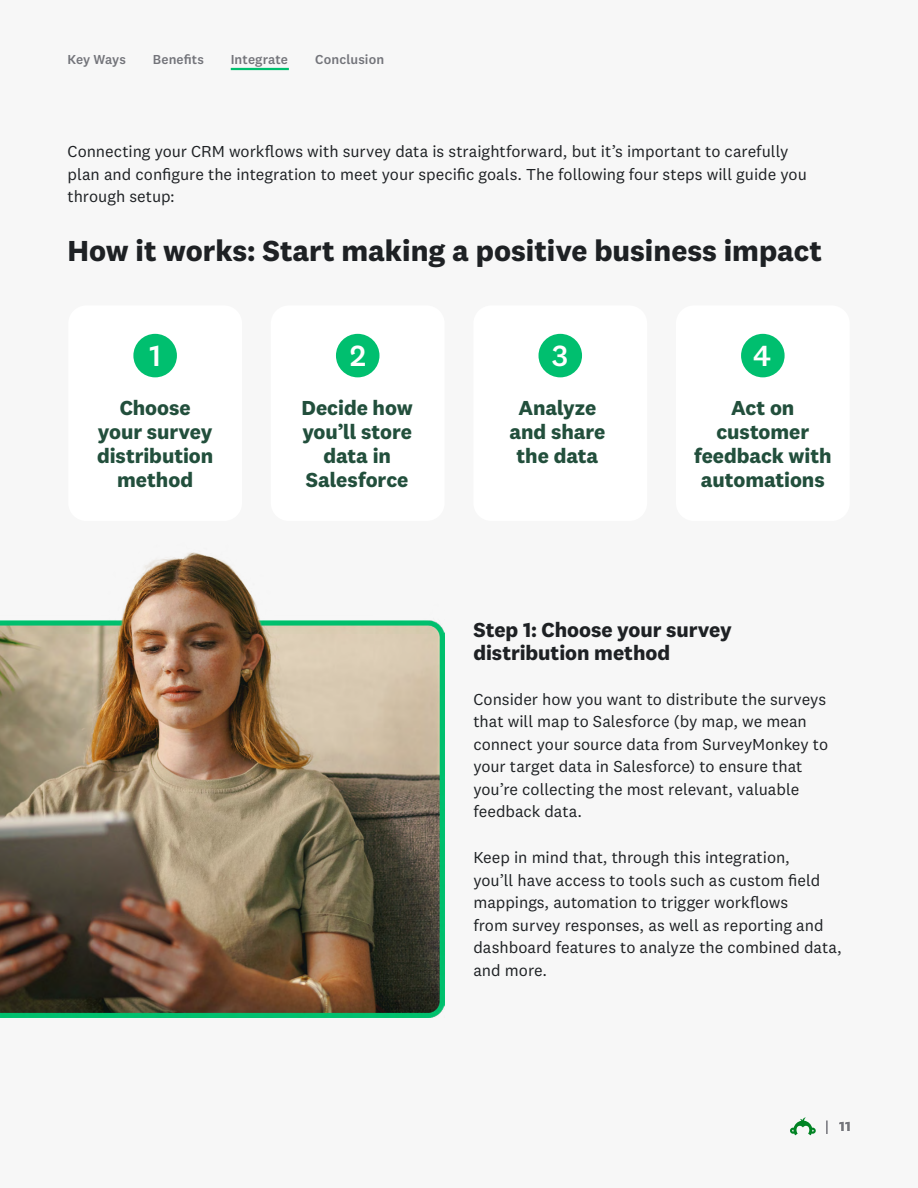
<style>
.page{position:relative;width:918px;height:1188px;background:#f7f7f7}
.page>*{position:absolute;margin:0;border:0;box-sizing:border-box;transform-origin:0 0}
.t1{font:500 30.3px "National 2";color:#fff}
.t2{font:700 30px "National 2";color:#1e2124}
.t3{font:700 21px/24px "National 2";color:#224f3c;text-align:center}
.t4{font:700 21px/22.5px "National 2";color:#1e2124}
.t5{font:16.5px/22.5px "National 2";color:#1e2124}
.t6{font:500 13.5px "National 2";letter-spacing:.01em;color:#73747a}
</style>
<div class="page">
<hr style="left:232px;top:68px;width:56px;height:2px;background:#00bf6f">
<div style="left:68px;top:305px;width:174px;height:216px;background:#fff;border-radius:18px"></div>
<div style="left:133px;top:334px;width:44px;height:43px;background:#00bf6f;border-radius:50%"></div>
<div style="left:271px;top:305px;width:174px;height:216px;background:#fff;border-radius:18px"></div>
<div style="left:336px;top:334px;width:43px;height:43px;background:#00bf6f;border-radius:50%"></div>
<div style="left:473px;top:305px;width:174px;height:216px;background:#fff;border-radius:18px"></div>
<div style="left:539px;top:334px;width:43px;height:43px;background:#00bf6f;border-radius:50%"></div>
<div style="left:676px;top:305px;width:174px;height:216px;background:#fff;border-radius:18px"></div>
<div style="left:741px;top:334px;width:44px;height:43px;background:#00bf6f;border-radius:50%"></div>
<img style="left:0;top:552px;width:445px;height:465px">
<svg style="left:790px;top:1117px;width:26px;height:18px"></svg>
<svg style="left:826px;top:1120px;width:2px;height:14px"></svg>
<p class="t6" style="left:68px;top:51px;width:60px">Key Ways</p>
<p class="t6" style="left:153px;top:51px;width:53px">Benefits</p>
<p class="t6" style="left:231px;top:51px;width:59px">Integrate</p>
<p class="t6" style="left:315px;top:51px;width:71px">Conclusion</p>
<p class="t5" style="left:68px;top:140px;width:741px">Connecting your CRM workflows with survey data is straightforward, but it’s important to carefully plan and configure the integration to meet your specific goals. The following four steps will guide you through setup:</p>
<h2 class="t2" style="left:68px;top:232px;width:756px">How it works: Start making a positive business impact</h2>
<h1 class="t1" style="left:149px;top:337px;width:13px">1</h1>
<p class="t3" style="left:97px;top:396px;width:118px">Choose your survey distribution method</p>
<h1 class="t1" style="left:350px;top:337px;width:18px">2</h1>
<p class="t3" style="left:302px;top:396px;width:113px">Decide how you’ll store data in<br>Salesforce</p>
<h1 class="t1" style="left:552px;top:337px;width:18px">3</h1>
<p class="t3" style="left:509px;top:396px;width:98px">Analyze and share the data</p>
<h1 class="t1" style="left:753px;top:337px;width:19px">4</h1>
<p class="t3" style="left:694px;top:396px;width:139px">Act on customer feedback with automations</p>
<p class="t4" style="left:473px;top:618px;width:260px">Step 1: Choose your survey distribution method</p>
<p class="t5" style="left:473px;top:688px;width:356px">Consider how you want to distribute the surveys that will map to Salesforce (by map, we mean connect your source data from SurveyMonkey to your target data in Salesforce) to ensure that you’re collecting the most relevant, valuable feedback data.</p>
<p class="t5" style="left:473px;top:846px;width:370px">Keep in mind that, through this integration,<br>you’ll have access to tools such as custom field mappings, automation to trigger workflows<br>from survey responses, as well as reporting and dashboard features to analyze the combined data, and more.</p>
<p class="t6" style="left:839px;top:1118px;width:13px">11</p>
</div>
